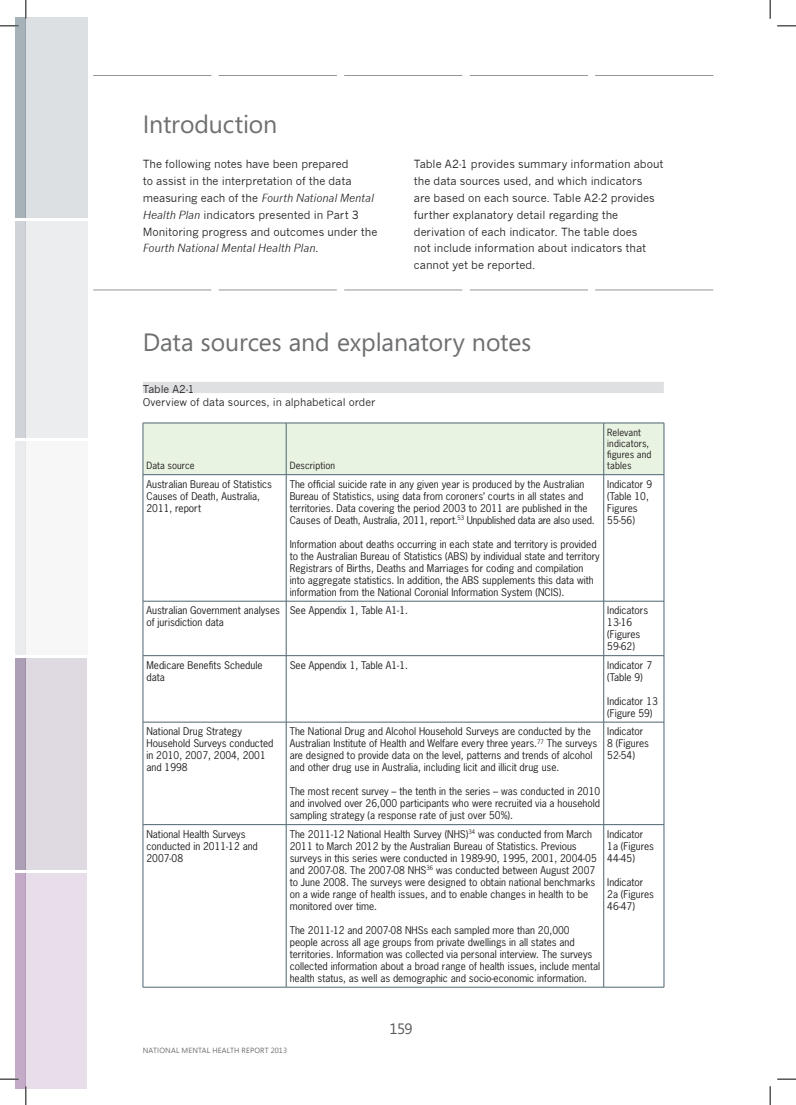
<style>
.page{position:relative;width:796px;height:1105px;background:#fff}
.page>*{position:absolute;margin:0;border:0;box-sizing:border-box;transform-origin:0 0}
.Heading_2{font:25px "Segoe";letter-spacing:-.005em;color:#6d6f71}
.t1{font:15px "Segoe";color:#595a5a}
.Body_Columns{font:11px/16.9px "News Gothic";letter-spacing:-.005em;color:#231f20}
.Caption_Part_4{font:10.5px/12.8px "News Gothic";color:#231f20}
.Table_Body_1{font:10px/12px "News Gothic Std";color:#231f20}
.Table_Header_2{font:9.38px/11.2px "News Gothic Std";letter-spacing:.01em;color:#231f20}
.t2{font:7.5px "Segoe UI";letter-spacing:.02em;color:#6d6f71}
.s1{font-style:italic}
</style>
<div class="page">
<svg style="left:93px;top:75px;width:620px;height:1px"></svg>
<div style="left:15px;top:17px;width:11px;height:203px;background:#a6b2b8"></div>
<div style="left:15px;top:221px;width:11px;height:218px;background:#d0d3d8"></div>
<div style="left:15px;top:439px;width:11px;height:218px;background:#ebeced"></div>
<div style="left:15px;top:657px;width:11px;height:213px;background:#ada0b6"></div>
<div style="left:15px;top:872px;width:11px;height:216px;background:#c3abc8"></div>
<hr style="left:15px;top:218px;width:40px;height:3px;background:#fff">
<hr style="left:15px;top:438px;width:40px;height:2px;background:#fff">
<hr style="left:15px;top:655px;width:40px;height:2px;background:#fff">
<hr style="left:15px;top:869px;width:40px;height:3px;background:#fff">
<div style="left:26px;top:17px;width:62px;height:203px;background:#dce0e3"></div>
<div style="left:26px;top:221px;width:62px;height:218px;background:#ecedef"></div>
<div style="left:26px;top:439px;width:62px;height:218px;background:#f7f7f7"></div>
<div style="left:26px;top:657px;width:61px;height:214px;background:#dfd9e2"></div>
<div style="left:26px;top:872px;width:61px;height:216px;background:#e7dee9"></div>
<hr style="left:24px;top:218px;width:93px;height:3px;background:#fff">
<hr style="left:24px;top:438px;width:93px;height:2px;background:#fff">
<hr style="left:24px;top:655px;width:93px;height:2px;background:#fff">
<hr style="left:24px;top:869px;width:93px;height:3px;background:#fff">
<div style="left:143px;top:382px;width:521px;height:11px;background:#dee0e1"></div>
<svg style="left:93px;top:289px;width:620px;height:1px"></svg>
<div style="left:144px;top:423px;width:520px;height:51px;background:#e8f3e2"></div>
<svg style="left:144px;top:475px;width:520px;height:511px"></svg>
<hr style="left:143px;top:474px;width:1px;height:127px;background:#4e6571">
<hr style="left:664px;top:474px;width:1px;height:127px;background:#4e6571">
<hr style="left:143px;top:600px;width:143px;height:1px;background:#4e6571">
<hr style="left:143px;top:601px;width:1px;height:54px;background:#4e6571">
<hr style="left:286px;top:601px;width:1px;height:54px;background:#4e6571">
<hr style="left:604px;top:600px;width:60px;height:1px;background:#4e6571">
<hr style="left:603px;top:601px;width:1px;height:54px;background:#4e6571">
<hr style="left:664px;top:601px;width:1px;height:54px;background:#4e6571">
<hr style="left:143px;top:655px;width:143px;height:1px;background:#4e6571">
<hr style="left:143px;top:655px;width:1px;height:66px;background:#4e6571">
<hr style="left:286px;top:655px;width:318px;height:1px;background:#4e6571">
<hr style="left:286px;top:655px;width:1px;height:66px;background:#4e6571">
<hr style="left:604px;top:655px;width:60px;height:1px;background:#4e6571">
<hr style="left:603px;top:655px;width:1px;height:66px;background:#4e6571">
<hr style="left:664px;top:655px;width:1px;height:66px;background:#4e6571">
<hr style="left:143px;top:721px;width:143px;height:1px;background:#4e6571">
<hr style="left:143px;top:722px;width:1px;height:102px;background:#4e6571">
<hr style="left:286px;top:721px;width:318px;height:1px;background:#4e6571">
<hr style="left:286px;top:722px;width:1px;height:102px;background:#4e6571">
<hr style="left:604px;top:721px;width:60px;height:1px;background:#4e6571">
<hr style="left:603px;top:722px;width:1px;height:102px;background:#4e6571">
<hr style="left:664px;top:722px;width:1px;height:102px;background:#4e6571">
<hr style="left:143px;top:824px;width:143px;height:1px;background:#4e6571">
<hr style="left:143px;top:824px;width:1px;height:162px;background:#4e6571">
<hr style="left:286px;top:824px;width:318px;height:1px;background:#4e6571">
<hr style="left:286px;top:824px;width:1px;height:162px;background:#4e6571">
<hr style="left:604px;top:824px;width:60px;height:1px;background:#4e6571">
<hr style="left:603px;top:824px;width:1px;height:162px;background:#4e6571">
<hr style="left:664px;top:824px;width:1px;height:162px;background:#4e6571">
<hr style="left:143px;top:986px;width:143px;height:1px;background:#4e6571">
<hr style="left:286px;top:986px;width:318px;height:1px;background:#4e6571">
<hr style="left:604px;top:986px;width:60px;height:1px;background:#4e6571">
<hr style="left:286px;top:423px;width:1px;height:51px;background:#4e6571">
<hr style="left:603px;top:423px;width:1px;height:51px;background:#4e6571">
<hr style="left:143px;top:422px;width:143px;height:1px;background:#4e6571">
<hr style="left:143px;top:423px;width:1px;height:51px;background:#4e6571">
<hr style="left:286px;top:422px;width:318px;height:1px;background:#4e6571">
<hr style="left:604px;top:422px;width:60px;height:1px;background:#4e6571">
<hr style="left:664px;top:423px;width:1px;height:51px;background:#4e6571">
<hr style="left:143px;top:474px;width:143px;height:1px;background:#4e6571">
<hr style="left:286px;top:474px;width:318px;height:1px;background:#4e6571">
<hr style="left:604px;top:474px;width:60px;height:1px;background:#4e6571">
<hr style="left:286px;top:474px;width:1px;height:127px;background:#4e6571">
<hr style="left:603px;top:474px;width:1px;height:127px;background:#4e6571">
<hr style="left:286px;top:600px;width:318px;height:1px;background:#4e6571">
<svg style="left:0;top:25px;width:19px;height:2px"></svg>
<svg style="left:777px;top:25px;width:19px;height:2px"></svg>
<svg style="left:0;top:1078px;width:19px;height:1px"></svg>
<svg style="left:777px;top:1078px;width:19px;height:1px"></svg>
<svg style="left:25px;top:0;width:2px;height:19px"></svg>
<svg style="left:25px;top:1085px;width:2px;height:19px"></svg>
<svg style="left:769px;top:0;width:2px;height:19px"></svg>
<svg style="left:769px;top:1086px;width:2px;height:18px"></svg>
<h1 class="Heading_2" style="left:143px;top:107px;width:136px">Introduction</h1>
<p class="Body_Columns" style="left:143px;top:155px;width:236px">The following notes have been prepared<br>to assist in the interpretation of the data measuring each of the <span class="s1">Fourth National Mental Health Plan</span> indicators presented in Part 3<br>Monitoring progress and outcomes under the <span class="s1">Fourth National Mental Health Plan</span>.</p>
<p class="Body_Columns" style="left:414px;top:155px;width:251px">Table A2‑1 provides summary information about the data sources used, and which indicators<br>are based on each source. Table A2‑2 provides further explanatory detail regarding the derivation of each indicator. The table does<br>not include information about indicators that cannot yet be reported.</p>
<h1 class="Heading_2" style="left:143px;top:325px;width:390px">Data sources and explanatory notes</h1>
<p class="Caption_Part_4" style="left:143px;top:383px;width:234px">Table A2‑1<br>Overview of data sources, in alphabetical order</p>
<p class="Table_Header_2" style="left:146px;top:460px;width:50px">Data source</p>
<p class="Table_Header_2" style="left:290px;top:460px;width:47px">Description</p>
<p class="Table_Header_2" style="left:607px;top:426px;width:46px">Relevant indicators, figures and tables</p>
<p class="Table_Body_1" style="left:146px;top:478px;width:127px">Australian Bureau of Statistics<br>Causes of Death, Australia,<br>2011, report</p>
<p class="Table_Body_1" style="left:290px;top:478px;width:306px">The official suicide rate in any given year is produced by the Australian Bureau of Statistics, using data from coroners’ courts in all states and territories. Data covering the period 2003 to 2011 are published in the Causes of Death, Australia, 2011, report.<sup>53</sup> Unpublished data are also used.</p>
<p class="Table_Body_1" style="left:290px;top:538px;width:312px">Information about deaths occurring in each state and territory is provided to the Australian Bureau of Statistics (ABS) by individual state and territory Registrars of Births, Deaths and Marriages for coding and compilation into aggregate statistics. In addition, the ABS supplements this data with information from the National Coronial Information System (NCIS).</p>
<p class="Table_Body_1" style="left:607px;top:478px;width:46px">Indicator 9 (Table 10,<br>Figures<br>55‑56)</p>
<p class="Table_Body_1" style="left:146px;top:604px;width:135px">Australian Government analyses of jurisdiction data</p>
<p class="Table_Body_1" style="left:290px;top:604px;width:120px">See Appendix 1, Table A1‑1.</p>
<p class="Table_Body_1" style="left:607px;top:604px;width:42px">Indicators<br>13‑16 (Figures<br>59‑62)</p>
<p class="Table_Body_1" style="left:146px;top:658px;width:117px">Medicare Benefits Schedule data</p>
<p class="Table_Body_1" style="left:290px;top:658px;width:120px">See Appendix 1, Table A1‑1.</p>
<p class="Table_Body_1" style="left:607px;top:658px;width:46px">Indicator 7 (Table 9)</p>
<p class="Table_Body_1" style="left:607px;top:694px;width:52px">Indicator 13 (Figure 59)</p>
<p class="Table_Body_1" style="left:146px;top:725px;width:128px">National Drug Strategy<br>Household Surveys conducted in 2010, 2007, 2004, 2001 and 1998</p>
<p class="Table_Body_1" style="left:290px;top:725px;width:309px">The National Drug and Alcohol Household Surveys are conducted by the Australian Institute of Health and Welfare every three years.<sup>77</sup> The surveys are designed to provide data on the level, patterns and trends of alcohol and other drug use in Australia, including licit and illicit drug use.</p>
<p class="Table_Body_1" style="left:290px;top:785px;width:312px;text-align:justify">The most recent survey – the tenth in the series – was conducted in 2010 and involved over 26,000 participants who were recruited via a household sampling strategy (a response rate of just over 50%).</p>
<p class="Table_Body_1" style="left:607px;top:725px;width:43px">Indicator<br>8 (Figures<br>52‑54)</p>
<p class="Table_Body_1" style="left:146px;top:827px;width:113px">National Health Surveys conducted in 2011‑12 and<br>2007‑08</p>
<p class="Table_Body_1" style="left:290px;top:827px;width:308px">The 2011‑12 National Health Survey (NHS)<sup>34</sup> was conducted from March 2011 to March 2012 by the Australian Bureau of Statistics. Previous surveys in this series were conducted in 1989‑90, 1995, 2001, 2004‑05 and 2007‑08. The 2007‑08 NHS<sup>36</sup> was conducted between August 2007 to June 2008. The surveys were designed to obtain national benchmarks on a wide range of health issues, and to enable changes in health to be monitored over time.</p>
<p class="Table_Body_1" style="left:290px;top:923px;width:312px">The 2011‑12 and 2007‑08 NHSs each sampled more than 20,000 people across all age groups from private dwellings in all states and territories. Information was collected via personal interview. The surveys collected information about a broad range of health issues, include mental health status, as well as demographic and socio‑economic information.</p>
<p class="Table_Body_1" style="left:607px;top:827px;width:48px">Indicator<br>1a (Figures<br>44‑45)</p>
<p class="Table_Body_1" style="left:607px;top:875px;width:48px">Indicator<br>2a (Figures<br>46‑47)</p>
<p class="t2" style="left:143px;top:1044px;width:146px">NATIONAL MENTAL HEALTH REPORT 2013</p>
<h2 class="t1" style="left:389px;top:1018px;width:25px">159</h2>
</div>
